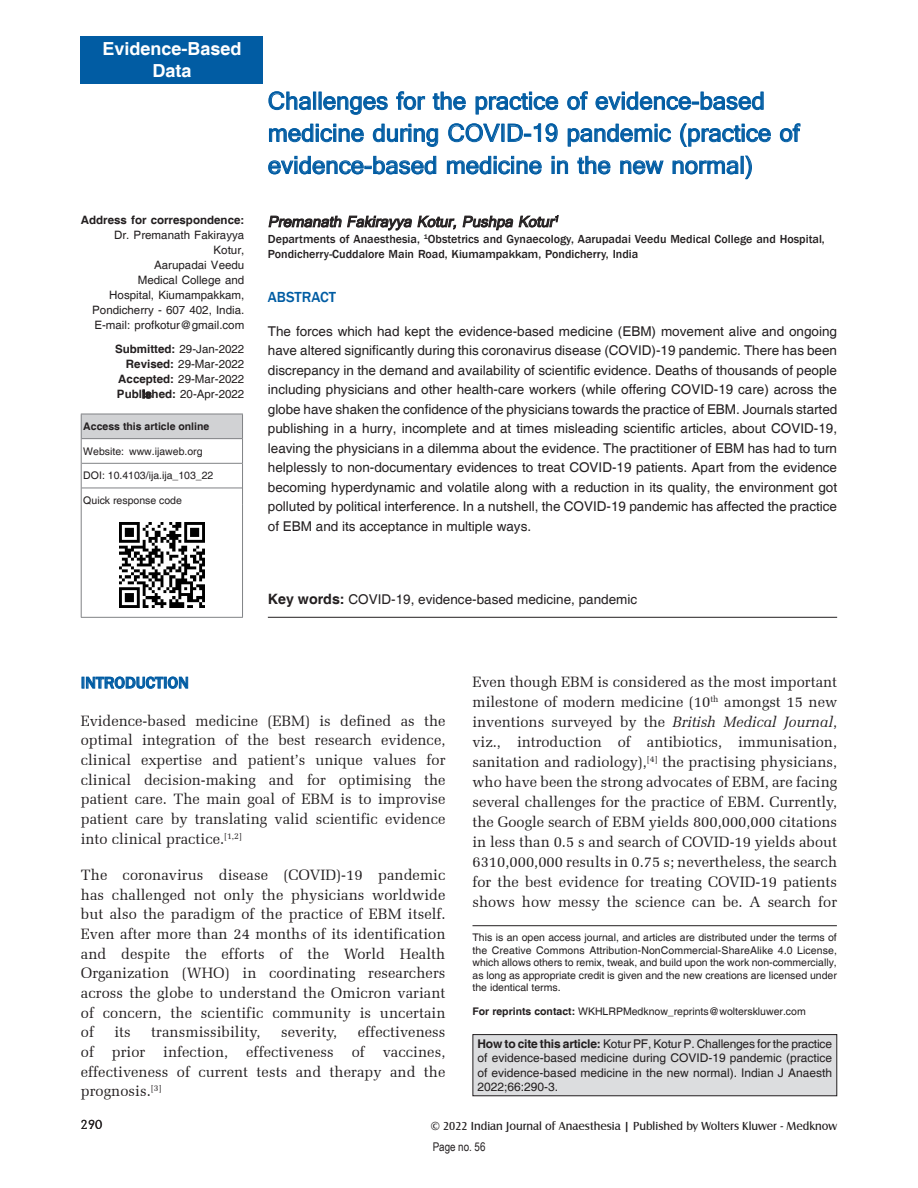
<style>
.page{position:relative;width:918px;height:1188px;background:#fff}
.page>*{position:absolute;margin:0;border:0;box-sizing:border-box;transform-origin:0 0}
.AT{font:24px/32.1px "Microsoft Sans Serif";color:#015ca3}
.AH{font:700 18px/21.6px "Helvetica";color:#fff;text-align:center}
.t1{font:500 16.5px "Franklin Gothic";color:#015ca3}
.TX{font:15px/19.6px "Zapf Elliptical 711 BT";letter-spacing:.005em;color:#231f20;text-align:justify}
.AU{font:italic 15px "Microsoft Sans Serif";color:#231f20}
.ABSH{font:500 15px "Franklin Gothic";color:#015ca3}
.ABS{font:13.5px/19.5px "Helvetica";color:#231f20;text-align:justify}
.KWD{font:13.5px "Helvetica";color:#231f20}
.HTC{font:12px/14.4px "Helvetica";color:#231f20;text-align:justify}
.AFF{font:500 12px/14.4px "Franklin Gothic";color:#231f20}
.t2{font:12px "Castle T";color:#231f20}
.TX-2{font:12px "Arial Narrow";color:#231f20}
.FOLIO_V{font:300 12px "Flareserif 821 BT";color:#231f20}
.ADD{font:11.55px/15px "Helvetica";color:#231f20;text-align:right}
.HIS{font:11.55px "Helvetica";color:#231f20}
.Reprint{font:10.5px/12.6px "Helvetica";color:#231f20;text-align:justify}
.WEB{font:10.5px "Helvetica";color:#231f20}
.AAO{font:700 10.5px "Helvetica";color:#231f20}
.s1{font-weight:700}
.s2{font-weight:700;font-size:14.25px}
.s3{font-style:italic}
</style>
<div class="page">
<svg style="left:82px;top:676px;width:106px;height:13px"></svg>
<svg style="left:268px;top:215px;width:188px;height:16px"></svg>
<svg style="left:462px;top:215px;width:97px;height:16px"></svg>
<svg style="left:268px;top:91px;width:43px;height:19px"></svg>
<div style="left:313px;top:92px;width:3px;height:18px;border:1px solid #015ca3"></div>
<svg style="left:323px;top:96px;width:65px;height:19px"></svg>
<svg style="left:396px;top:91px;width:29px;height:19px"></svg>
<svg style="left:432px;top:91px;width:34px;height:19px"></svg>
<svg style="left:475px;top:92px;width:84px;height:23px"></svg>
<svg style="left:567px;top:91px;width:21px;height:19px"></svg>
<svg style="left:595px;top:91px;width:169px;height:19px"></svg>
<svg style="left:269px;top:123px;width:95px;height:19px"></svg>
<svg style="left:373px;top:123px;width:65px;height:24px"></svg>
<svg style="left:448px;top:123px;width:52px;height:19px"></svg>
<svg style="left:507px;top:123px;width:51px;height:19px"></svg>
<svg style="left:567px;top:123px;width:104px;height:24px"></svg>
<svg style="left:680px;top:123px;width:91px;height:24px"></svg>
<svg style="left:780px;top:123px;width:21px;height:19px"></svg>
<svg style="left:268px;top:156px;width:169px;height:19px"></svg>
<svg style="left:447px;top:156px;width:95px;height:19px"></svg>
<svg style="left:552px;top:156px;width:16px;height:18px"></svg>
<svg style="left:577px;top:156px;width:34px;height:19px"></svg>
<svg style="left:620px;top:160px;width:44px;height:15px"></svg>
<svg style="left:672px;top:155px;width:80px;height:24px"></svg>
<hr style="left:268px;top:617px;width:569px;height:1px;background:#231f20">
<div style="left:81px;top:414px;width:162px;height:25px;background:#d1d2d4"></div>
<hr style="left:242px;top:504px;width:1px;height:113px;background:#808285">
<hr style="left:82px;top:463px;width:45px;height:1px;background:#808285">
<hr style="left:127px;top:463px;width:115px;height:1px;background:#808285">
<hr style="left:82px;top:488px;width:45px;height:1px;background:#808285">
<hr style="left:127px;top:488px;width:115px;height:1px;background:#808285">
<hr style="left:81px;top:414px;width:46px;height:1px;background:#808285">
<hr style="left:127px;top:414px;width:116px;height:1px;background:#808285">
<hr style="left:82px;top:438px;width:45px;height:1px;background:#808285">
<hr style="left:127px;top:438px;width:115px;height:1px;background:#808285">
<svg style="left:242px;top:414px;width:1px;height:90px"></svg>
<svg style="left:81px;top:414px;width:1px;height:90px"></svg>
<hr style="left:81px;top:504px;width:1px;height:113px;background:#808285">
<hr style="left:81px;top:617px;width:46px;height:1px;background:#808285">
<hr style="left:127px;top:617px;width:116px;height:1px;background:#808285">
<img style="left:119px;top:522px;width:85px;height:85px">
<div style="left:473px;top:1035px;width:364px;height:61px;background:#dcdddf"></div>
<div style="left:472px;top:1034px;width:365px;height:62px;border:1px solid #231f20"></div>
<hr style="left:472px;top:925px;width:365px;height:1px;background:#231f20">
<div style="left:81px;top:36px;width:182px;height:47px;background:#015ca3"></div>
<svg style="left:142px;top:389px;width:10px;height:10px"></svg>
<p class="AH" style="left:102px;top:39px;width:141px">Evidence‑Based<br>Data</p>
<p class="ADD" style="left:81px;top:213px;width:165px"><span class="s1">Address for correspondence:<br></span>Dr. Premanath Fakirayya<br>Kotur,<br>Aarupadai Veedu<br>Medical College and<br>Hospital, Kiumampakkam,<br>Pondicherry ‑ 607 402, India.<br>E‑mail: profkotur@gmail.com</p>
<p class="HIS" style="left:115px;top:342px;width:131px"><span class="s1">Submitted:</span> 29‑Jan‑2022</p>
<p class="HIS" style="left:126px;top:357px;width:120px"><span class="s1">Revised:</span> 29-Mar-2022</p>
<p class="HIS" style="left:118px;top:372px;width:128px"><span class="s1">Accepted:</span> 29‑Mar‑2022</p>
<p class="HIS" style="left:117px;top:387px;width:129px"><span class="s1">Published:</span> 20-Apr-2022</p>
<p class="AAO" style="left:83px;top:420px;width:128px">Access this article online</p>
<p class="WEB" style="left:83px;top:445px;width:42px">Website:</p>
<p class="WEB" style="left:129px;top:445px;width:75px">www.ijaweb.org</p>
<p class="WEB" style="left:83px;top:470px;width:132px">DOI: 10.4103/ija.ija_103_22</p>
<p class="WEB" style="left:83px;top:494px;width:100px">Quick response code</p>
<p class="AT" style="left:268px;top:84px;width:533px">Challenges for the practice of evidence‑based medicine during COVID‑19 pandemic (practice of evidence‑based medicine in the new normal)</p>
<p class="AU" style="left:268px;top:212px;width:294px">Premanath Fakirayya Kotur, Pushpa Kotur<sup>1</sup></p>
<p class="AFF" style="left:268px;top:232px;width:559px">Departments of Anaesthesia, <sup>1</sup>Obstetrics and Gynaecology, Aarupadai Veedu Medical College and Hospital,<br>Pondicherry‑Cuddalore Main Road, Kiumampakkam, Pondicherry, India</p>
<p class="ABSH" style="left:268px;top:288px;width:70px">ABSTRACT</p>
<p class="ABS" style="left:268px;top:322px;width:571px">The forces which had kept the evidence‑based medicine (EBM) movement alive and ongoing have altered significantly during this coronavirus disease (COVID)‑19 pandemic. There has been discrepancy in the demand and availability of scientific evidence. Deaths of thousands of people including physicians and other health‑care workers (while offering COVID‑19 care) across the globe have shaken the confidence of the physicians towards the practice of EBM. Journals started publishing in a hurry, incomplete and at times misleading scientific articles, about COVID‑19, leaving the physicians in a dilemma about the evidence. The practitioner of EBM has had to turn helplessly to non‑documentary evidences to treat COVID‑19 patients. Apart from the evidence becoming hyperdynamic and volatile along with a reduction in its quality, the environment got polluted by political interference. In a nutshell, the COVID‑19 pandemic has affected the practice of EBM and its acceptance in multiple ways.</p>
<p class="KWD" style="left:268px;top:592px;width:371px"><span class="s2">Key words:</span> COVID‑19, evidence‑based medicine, pandemic</p>
<h1 class="t1" style="left:81px;top:672px;width:110px">INTRODUCTION</h1>
<p class="TX" style="left:81px;top:711px;width:366px">Evidence‑based medicine (EBM) is defined as the optimal integration of the best research evidence, clinical expertise and patient’s unique values for clinical decision‑making and for optimising the patient care. The main goal of EBM is to improvise patient care by translating valid scientific evidence into clinical practice.<sup>[1,2]</sup></p>
<p class="TX" style="left:81px;top:865px;width:366px">The coronavirus disease (COVID)‑19 pandemic has challenged not only the physicians worldwide but also the paradigm of the practice of EBM itself.<br>Even after more than 24 months of its identification and despite the efforts of the World Health Organization (WHO) in coordinating researchers across the globe to understand the Omicron variant of concern, the scientific community is uncertain of</p>
<p class="TX" style="left:81px;top:1022px;width:366px;text-indent:277px">effectiveness of prior infection, effectiveness of vaccines, effectiveness of current tests and therapy and the prognosis.<sup>[3]</sup></p>
<p class="TX" style="left:114px;top:1022px;width:18px">its</p>
<p class="TX" style="left:151px;top:1022px;width:111px">transmissibility,</p>
<p class="TX" style="left:281px;top:1022px;width:58px">severity,</p>
<p class="TX" style="left:472px;top:672px;width:366px">Even though EBM is considered as the most important milestone of modern medicine (10<sup>th</sup> amongst 15 new inventions surveyed by the <span class="s3">British Medical Journal</span>, viz., introduction of antibiotics, immunisation, sanitation and radiology),<sup>[4]</sup> the practising physicians, who have been the strong advocates of EBM, are facing several challenges for the practice of EBM. Currently, the Google search of EBM yields 800,000,000 citations in less than 0.5 s and search of COVID‑19 yields about 6310,000,000 results in 0.75 s; nevertheless, the search for the best evidence for treating COVID‑19 patients shows how messy the science can be. A search for</p>
<p class="Reprint" style="left:472px;top:931px;width:366px">This is an open access journal, and articles are distributed under the terms of the Creative Commons Attribution‑NonCommercial‑ShareAlike 4.0 License, which allows others to remix, tweak, and build upon the work non‑commercially, as long as appropriate credit is given and the new creations are licensed under the identical terms.</p>
<p class="Reprint" style="left:472px;top:1005px;width:335px"><span class="s1">For reprints contact:</span> WKHLRPMedknow_reprints@wolterskluwer.com</p>
<p class="HTC" style="left:478px;top:1037px;width:356px"><span class="s1">How to cite this article:</span> Kotur PF, Kotur P. Challenges for the practice of evidence‑based medicine during COVID‑19 pandemic (practice of evidence‑based medicine in the new normal). Indian J Anaesth 2022;66:290-3.</p>
<p class="FOLIO_V" style="left:81px;top:1117px;width:23px">290</p>
<p class="t2" style="left:431px;top:1119px;width:408px">© 2022 Indian Journal of Anaesthesia | Published by Wolters Kluwer - Medknow</p>
<p class="TX-2" style="left:433px;top:1138px;width:54px">Page no. 56</p>
</div>
